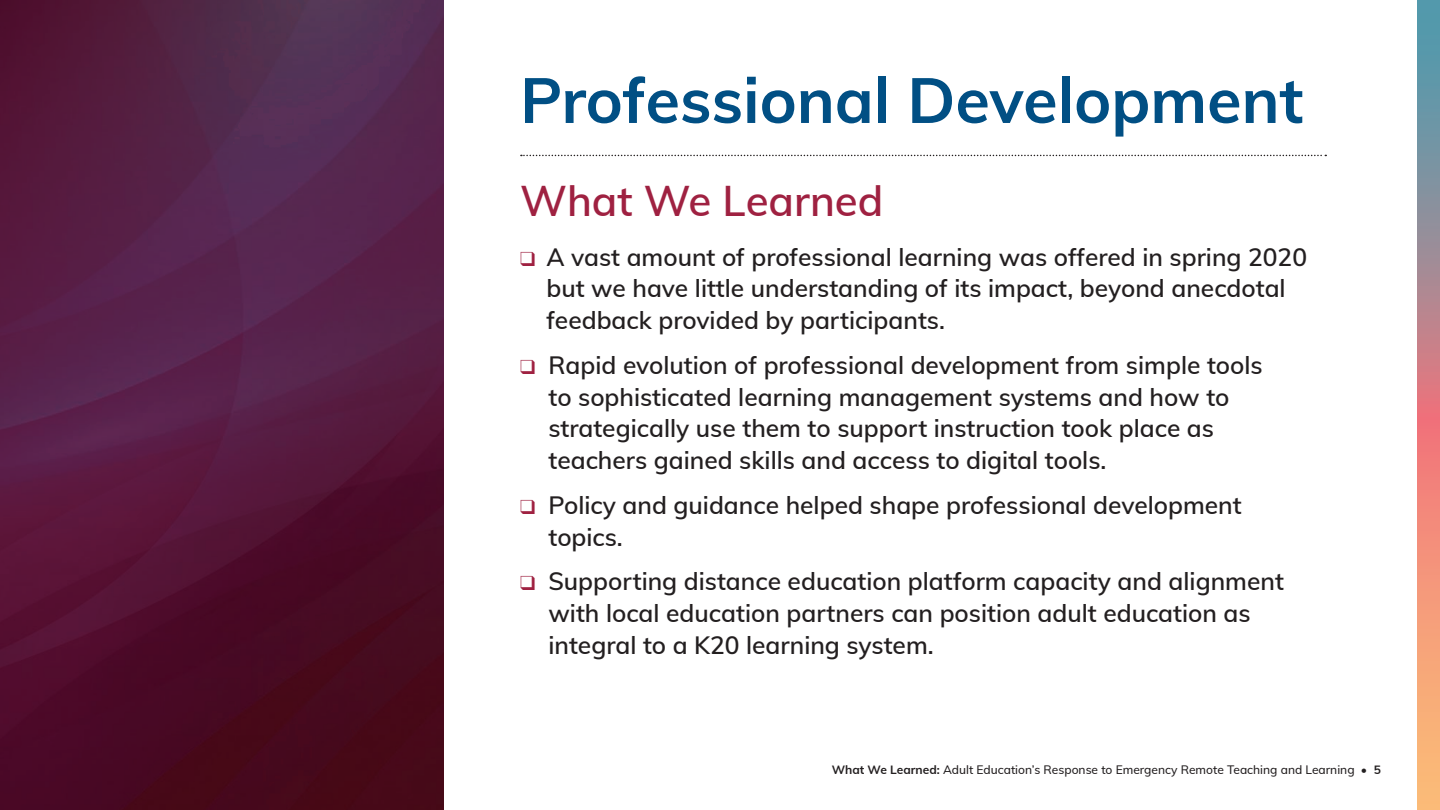
<style>
.page{position:relative;width:1440px;height:810px;background:#fff}
.page>*{position:absolute;margin:0;border:0;box-sizing:border-box;transform-origin:0 0}
.t1{font:700 63px "Mulish";color:#014f84}
.t2{font:600 42px "Mulish";color:#9f2141}
.t3{font:600 24.6px/31.8px "Mulish";color:#231f20}
.t4{font:500 12px "Mulish";color:#231f20}
.s1{color:#9f2141}
.s2{font-weight:700}
</style>
<div class="page">
<svg style="left:1417px;top:0;width:23px;height:810px;background:#c2938a"></svg>
<svg style="left:521px;top:155px;width:805px;height:1px"></svg>
<img style="left:0;top:0;width:443px;height:810px">
<p class="t1" style="left:520px;top:54px;width:785px">Professional Development</p>
<p class="t2" style="left:520px;top:170px;width:365px">What We Learned</p>
<p class="t3" style="left:546px;top:240px;width:762px;text-indent:-26px"><span class="s1">❑</span> A vast amount of professional learning was offered in spring 2020 but we have little understanding of its impact, beyond anecdotal feedback provided by participants.</p>
<p class="t3" style="left:548px;top:348px;width:716px;text-indent:-28px"><span class="s1">❑</span> Rapid evolution of professional development from simple tools to sophisticated learning management systems and how to strategically use them to support instruction took place as teachers gained skills and access to digital tools.</p>
<p class="t3" style="left:548px;top:488px;width:695px;text-indent:-28px"><span class="s1">❑</span> Policy and guidance helped shape professional development topics.</p>
<p class="t3" style="left:548px;top:564px;width:737px;text-indent:-28px"><span class="s1">❑</span> Supporting distance education platform capacity and alignment with local education partners can position adult education as integral to a K20 learning system.</p>
<p class="t4" style="left:831px;top:761px;width:551px"><span class="s2">What We Learned:</span> Adult Education’s Response to Emergency Remote Teaching and Learning • <span class="s2">5</span></p>
</div>
